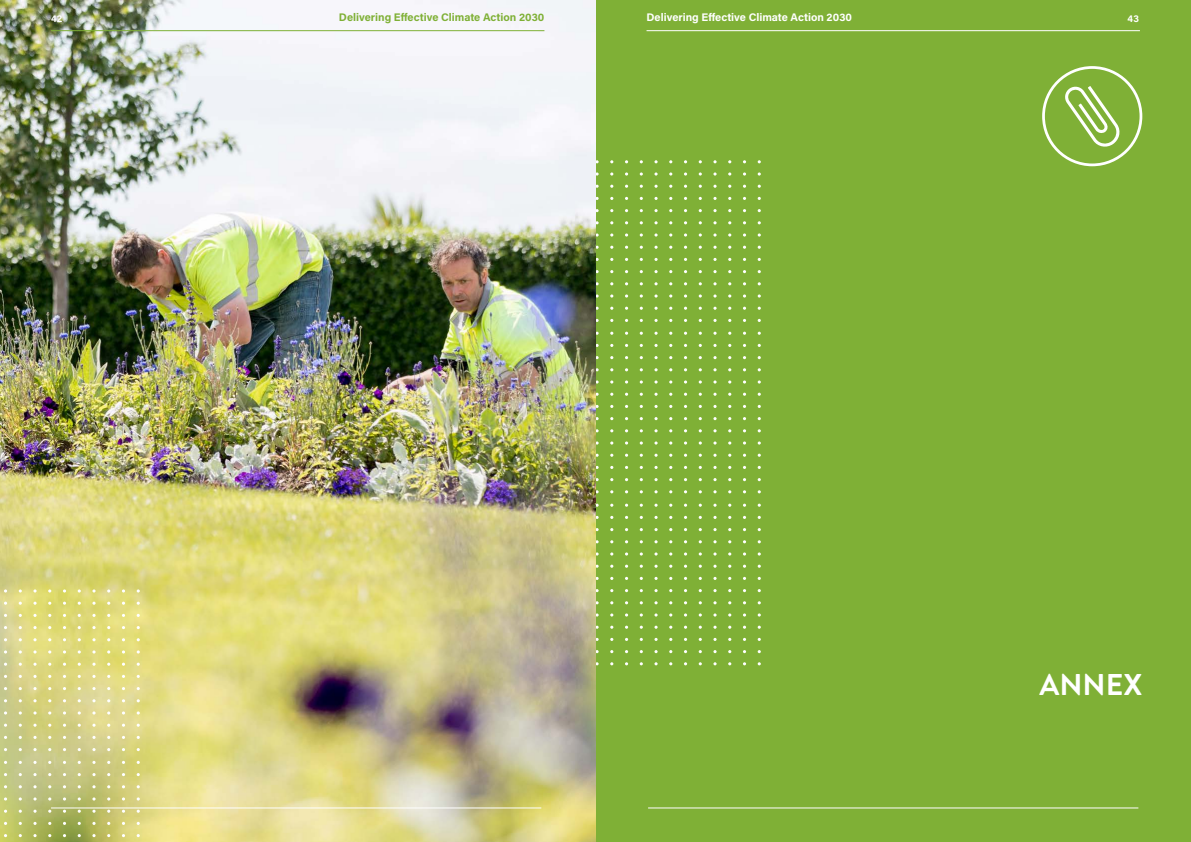
<style>
.page{position:relative;width:1191px;height:842px;background:#fff}
.page>*{position:absolute;margin:0;border:0;box-sizing:border-box;transform-origin:0 0}
.t1{font:700 30px "Brandon Grotesque";color:#fff}
.t2{font:700 11px "Acumin Pro";color:#7fb036}
.t3{font:700 11px "Acumin Pro";color:#fff}
.t4{font:700 10px "Acumin Pro";color:#fff}
</style>
<div class="page">
<div style="left:595px;top:0;width:596px;height:842px;background:#7fb036"></div>
<svg style="left:595px;top:332px;width:166px;height:3px"></svg>
<svg style="left:595px;top:344px;width:166px;height:3px"></svg>
<svg style="left:595px;top:356px;width:166px;height:3px"></svg>
<svg style="left:595px;top:368px;width:166px;height:3px"></svg>
<svg style="left:595px;top:380px;width:166px;height:4px"></svg>
<svg style="left:595px;top:393px;width:166px;height:3px"></svg>
<svg style="left:595px;top:405px;width:166px;height:3px"></svg>
<svg style="left:595px;top:417px;width:166px;height:3px"></svg>
<svg style="left:595px;top:429px;width:166px;height:3px"></svg>
<svg style="left:595px;top:441px;width:166px;height:4px"></svg>
<svg style="left:595px;top:454px;width:166px;height:3px"></svg>
<svg style="left:595px;top:466px;width:166px;height:3px"></svg>
<svg style="left:595px;top:478px;width:166px;height:3px"></svg>
<svg style="left:595px;top:490px;width:166px;height:3px"></svg>
<svg style="left:595px;top:160px;width:166px;height:3px"></svg>
<svg style="left:595px;top:172px;width:166px;height:4px"></svg>
<svg style="left:595px;top:185px;width:166px;height:3px"></svg>
<svg style="left:595px;top:197px;width:166px;height:3px"></svg>
<svg style="left:595px;top:209px;width:166px;height:3px"></svg>
<svg style="left:595px;top:221px;width:166px;height:3px"></svg>
<svg style="left:595px;top:233px;width:166px;height:4px"></svg>
<svg style="left:595px;top:246px;width:166px;height:3px"></svg>
<svg style="left:595px;top:258px;width:166px;height:3px"></svg>
<svg style="left:595px;top:270px;width:166px;height:3px"></svg>
<svg style="left:595px;top:282px;width:166px;height:3px"></svg>
<svg style="left:595px;top:294px;width:166px;height:4px"></svg>
<svg style="left:595px;top:307px;width:166px;height:3px"></svg>
<svg style="left:595px;top:319px;width:166px;height:3px"></svg>
<svg style="left:595px;top:504px;width:166px;height:3px"></svg>
<svg style="left:595px;top:516px;width:166px;height:3px"></svg>
<svg style="left:595px;top:528px;width:166px;height:3px"></svg>
<svg style="left:595px;top:540px;width:166px;height:3px"></svg>
<svg style="left:595px;top:552px;width:166px;height:3px"></svg>
<svg style="left:595px;top:565px;width:166px;height:3px"></svg>
<svg style="left:595px;top:577px;width:166px;height:3px"></svg>
<svg style="left:595px;top:589px;width:166px;height:3px"></svg>
<svg style="left:595px;top:601px;width:166px;height:3px"></svg>
<svg style="left:595px;top:613px;width:166px;height:3px"></svg>
<svg style="left:595px;top:626px;width:166px;height:3px"></svg>
<svg style="left:595px;top:638px;width:166px;height:3px"></svg>
<svg style="left:595px;top:650px;width:166px;height:3px"></svg>
<svg style="left:595px;top:662px;width:166px;height:3px"></svg>
<img style="left:0;top:0;width:595px;height:842px">
<svg style="left:0;top:761px;width:140px;height:3px"></svg>
<svg style="left:0;top:773px;width:140px;height:3px"></svg>
<svg style="left:0;top:785px;width:140px;height:3px"></svg>
<svg style="left:0;top:797px;width:140px;height:3px"></svg>
<svg style="left:0;top:810px;width:140px;height:3px"></svg>
<svg style="left:0;top:822px;width:140px;height:3px"></svg>
<svg style="left:0;top:834px;width:140px;height:3px"></svg>
<svg style="left:0;top:589px;width:140px;height:3px"></svg>
<svg style="left:0;top:602px;width:140px;height:3px"></svg>
<svg style="left:0;top:614px;width:140px;height:3px"></svg>
<svg style="left:0;top:626px;width:140px;height:3px"></svg>
<svg style="left:0;top:638px;width:140px;height:3px"></svg>
<svg style="left:0;top:650px;width:140px;height:3px"></svg>
<svg style="left:0;top:663px;width:140px;height:3px"></svg>
<svg style="left:0;top:675px;width:140px;height:3px"></svg>
<svg style="left:0;top:687px;width:140px;height:3px"></svg>
<svg style="left:0;top:699px;width:140px;height:3px"></svg>
<svg style="left:0;top:711px;width:140px;height:3px"></svg>
<svg style="left:0;top:724px;width:140px;height:3px"></svg>
<svg style="left:0;top:736px;width:140px;height:3px"></svg>
<svg style="left:0;top:748px;width:140px;height:3px"></svg>
<svg style="left:1065px;top:86px;width:55px;height:61px"></svg>
<div style="left:1042px;top:66px;width:100px;height:100px;border:3px solid #fff;border-radius:50%"></div>
<hr style="left:51px;top:30px;width:493px;height:1px;background:#7fb036">
<hr style="left:646px;top:30px;width:494px;height:1px;background:#fff">
<hr style="left:51px;top:807px;width:490px;height:1px;background:#fff">
<hr style="left:648px;top:807px;width:490px;height:1px;background:#fff">
<p class="t4" style="left:51px;top:11px;width:13px">42</p>
<p class="t2" style="left:339px;top:9px;width:207px">Delivering Effective Climate Action 2030</p>
<p class="t3" style="left:646px;top:9px;width:207px">Delivering Effective Climate Action 2030</p>
<p class="t4" style="left:1127px;top:11px;width:13px">43</p>
<h1 class="t1" style="left:1039px;top:664px;width:104px">ANNEX</h1>
</div>
